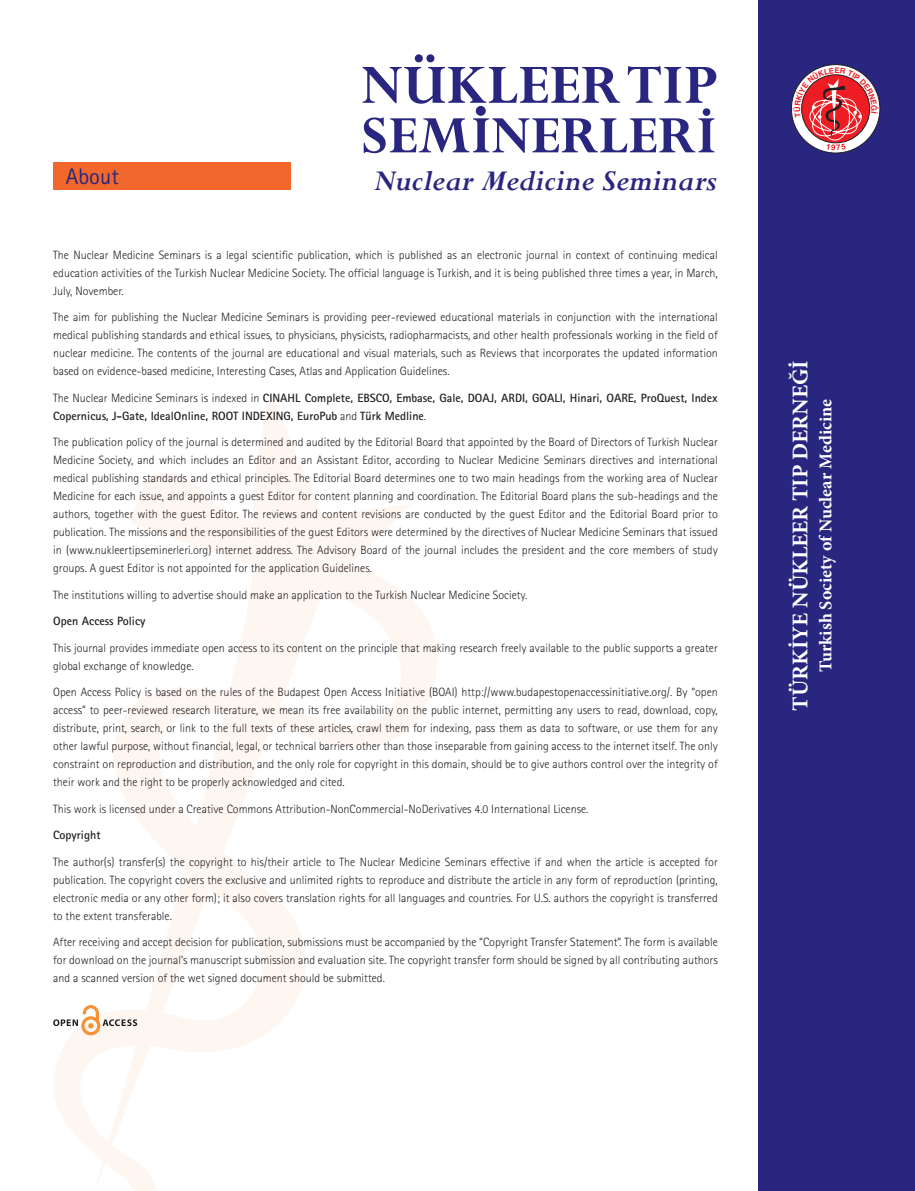
<style>
.page{position:relative;width:915px;height:1191px;background:#fff}
.page>*{position:absolute;margin:0;border:0;box-sizing:border-box;transform-origin:0 0}
.t1{font:700 61.2px "Perpetua Std";color:#28267f}
.t2{font:700 58.05px "Perpetua Std";color:#28267f}
.t3{font:italic 700 32.4px "Perpetua Std";color:#28267f}
.t4{font:700 22.5px "Minion Pro";color:#fff}
.t5{font:22.5px "Rotis Sans Serif Std";color:#28267f}
.t6{font:700 18px "Minion Pro";color:#fff}
.t7{font:300 12px/18px "Rotis Sans Serif Std";color:#231f20;text-align:justify}
.t8{font:700 12px/18px "Rotis Sans Serif Std";color:#231f20}
.s1{font-weight:300}
</style>
<div class="page">
<svg style="left:257px;top:395px;width:43px;height:69px;fill:#fef6f0"></svg>
<svg style="left:53px;top:464px;width:384px;height:688px"></svg>
<svg style="left:94px;top:650px;width:200px;height:541px"></svg>
<div style="left:702px;top:108px;width:8px;height:8px;background:#28267f;border-radius:50%"></div>
<div style="left:758px;top:0;width:156px;height:1191px;background:#28267f"></div>
<div style="left:475px;top:106px;width:10px;height:10px;background:#28267f;border-radius:50%"></div>
<svg style="left:53px;top:1005px;width:84px;height:30px"></svg>
<div style="left:53px;top:162px;width:237px;height:28px;background:#f2682c"></div>
<svg style="left:792px;top:68px;width:86px;height:82px;background:#c67483"></svg>
<h3 class="t5" style="left:66px;top:163px;width:54px">About</h3>
<h1 class="t1" style="left:361px;top:53px;width:357px">NÜKLEER TIP</h1>
<h2 class="t2" style="left:361px;top:105px;width:357px">SEMINERLERI</h2>
<h3 class="t3" style="left:372px;top:163px;width:346px">Nuclear Medicine Seminars</h3>
<p class="t7" style="left:53px;top:245px;width:666px">The Nuclear Medicine Seminars is a legal scientific publication, which is published as an electronic journal in context of continuing medical education activities of the Turkish Nuclear Medicine Society. The official language is Turkish, and it is being published three times a year, in March, July, November.</p>
<p class="t7" style="left:53px;top:308px;width:666px">The aim for publishing the Nuclear Medicine Seminars is providing peer-reviewed educational materials in conjunction with the international medical publishing standards and ethical issues, to physicians, physicists, radiopharmacists, and other health professionals working in the field of nuclear medicine. The contents of the journal are educational and visual materials, such as Reviews that incorporates the updated information based on evidence-based medicine, Interesting Cases, Atlas and Application Guidelines.</p>
<p class="t8" style="left:53px;top:388px;width:666px"><span class="s1">The Nuclear Medicine Seminars is indexed in</span> CINAHL Complete, EBSCO, Embase, Gale, DOAJ, ARDI, GOALI, Hinari, OARE, ProQuest, Index<br>Copernicus, J-Gate, IdealOnline, ROOT INDEXING, EuroPub <span class="s1">and</span> Türk Medline<span class="s1">.</span></p>
<p class="t7" style="left:53px;top:433px;width:666px">The publication policy of the journal is determined and audited by the Editorial Board that appointed by the Board of Directors of Turkish Nuclear Medicine Society, and which includes an Editor and an Assistant Editor, according to Nuclear Medicine Seminars directives and international medical publishing standards and ethical principles. The Editorial Board determines one to two main headings from the working area of Nuclear Medicine for each issue, and appoints a guest Editor for content planning and coordination. The Editorial Board plans the sub-headings and the authors, together with the guest Editor. The reviews and content revisions are conducted by the guest Editor and the Editorial Board prior to publication. The missions and the responsibilities of the guest Editors were determined by the directives of Nuclear Medicine Seminars that issued in (www.nukleertipseminerleri.org) internet address. The Advisory Board of the journal includes the president and the core members of study groups. A guest Editor is not appointed for the application Guidelines.</p>
<p class="t7" style="left:53px;top:585px;width:475px">The institutions willing to advertise should make an application to the Turkish Nuclear Medicine Society.</p>
<p class="t8" style="left:53px;top:612px;width:94px">Open Access Policy</p>
<p class="t7" style="left:53px;top:638px;width:666px">This journal provides immediate open access to its content on the principle that making research freely available to the public supports a greater global exchange of knowledge.</p>
<p class="t7" style="left:53px;top:683px;width:666px">Open Access Policy is based on the rules of the Budapest Open Access Initiative (BOAI) http://www.budapestopenaccessinitiative.org/. By “open access” to peer-reviewed research literature, we mean its free availability on the public internet, permitting any users to read, download, copy, distribute, print, search, or link to the full texts of these articles, crawl them for indexing, pass them as data to software, or use them for any other lawful purpose, without financial, legal, or technical barriers other than those inseparable from gaining access to the internet itself. The only constraint on reproduction and distribution, and the only role for copyright in this domain, should be to give authors control over the integrity of their work and the right to be properly acknowledged and cited.</p>
<p class="t7" style="left:53px;top:799px;width:536px">This work is licensed under a Creative Commons Attribution-NonCommercial-NoDerivatives 4.0 International License.</p>
<p class="t8" style="left:53px;top:826px;width:49px">Copyright</p>
<p class="t7" style="left:53px;top:852px;width:666px">The author(s) transfer(s) the copyright to his/their article to The Nuclear Medicine Seminars effective if and when the article is accepted for publication. The copyright covers the exclusive and unlimited rights to reproduce and distribute the article in any form of reproduction (printing, electronic media or any other form); it also covers translation rights for all languages and countries. For U.S. authors the copyright is transferred to the extent transferable.</p>
<p class="t7" style="left:53px;top:933px;width:666px">After receiving and accept decision for publication, submissions must be accompanied by the “Copyright Transfer Statement”. The form is available for download on the journal’s manuscript submission and evaluation site. The copyright transfer form should be signed by all contributing authors and a scanned version of the wet signed document should be submitted.</p>
<h3 class="t4" style="left:784px;top:711px;width:352px;rotate:-90deg">TÜRKİYE NÜKLEER TIP DERNEĞİ</h3>
<h3 class="t6" style="left:812px;top:672px;width:274px;rotate:-90deg">Turkish Society of Nuclear Medicine</h3>
</div>
